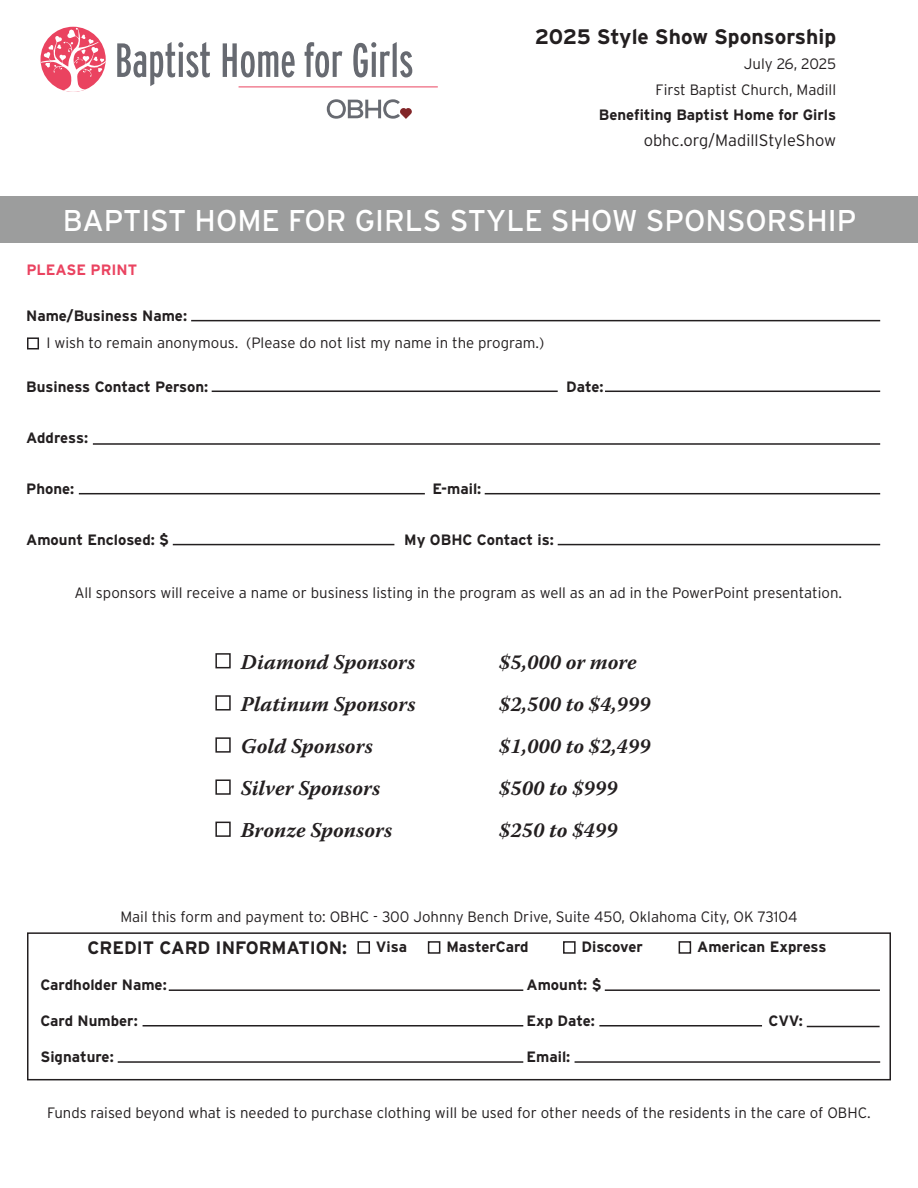
<style>
.page{position:relative;width:918px;height:1188px;background:#fff}
.page>*{position:absolute;margin:0;border:0;box-sizing:border-box;transform-origin:0 0}
.t1{font:30px "Interstate";color:#fff}
.t2{font:italic 700 21px "Warnock Pro";color:#231f20}
.t3{font:700 21px "Interstate";color:#231f20}
.t4{font:700 18px "Interstate";color:#231f20}
.t5{font:300 16.5px "Interstate";color:#231f20}
.t6{font:300 15px "Interstate";color:#231f20}
.t7{font:700 15px "Interstate";color:#231f20}
.t8{font:300 15px "Interstate";letter-spacing:-.02em;color:#231f20}
.t9{font:700 15px "Interstate";color:#ea4360}
</style>
<div class="page">
<hr style="left:191px;top:320px;width:689px;height:1px;background:#231f20">
<div style="left:27px;top:337px;width:12px;height:12px;border:2px solid #231f20"></div>
<hr style="left:212px;top:391px;width:346px;height:1px;background:#231f20">
<hr style="left:605px;top:391px;width:275px;height:1px;background:#231f20">
<hr style="left:79px;top:493px;width:346px;height:1px;background:#231f20">
<hr style="left:485px;top:493px;width:395px;height:1px;background:#231f20">
<hr style="left:173px;top:544px;width:221px;height:1px;background:#231f20">
<div style="left:215px;top:653px;width:16px;height:15px;border:2px solid #231f20"></div>
<div style="left:215px;top:695px;width:16px;height:16px;border:2px solid #231f20"></div>
<div style="left:215px;top:737px;width:16px;height:16px;border:2px solid #231f20"></div>
<div style="left:215px;top:779px;width:16px;height:16px;border:2px solid #231f20"></div>
<div style="left:215px;top:822px;width:16px;height:15px;border:2px solid #231f20"></div>
<div style="left:27px;top:932px;width:864px;height:148px;border:2px solid #231f20"></div>
<div style="left:357px;top:941px;width:13px;height:13px;border:2px solid #231f20"></div>
<div style="left:428px;top:941px;width:12px;height:13px;border:2px solid #231f20"></div>
<div style="left:563px;top:941px;width:13px;height:13px;border:2px solid #231f20"></div>
<div style="left:679px;top:941px;width:12px;height:13px;border:2px solid #231f20"></div>
<hr style="left:143px;top:1025px;width:380px;height:2px;background:#231f20">
<hr style="left:169px;top:989px;width:354px;height:2px;background:#231f20">
<hr style="left:807px;top:1026px;width:73px;height:1px;background:#231f20">
<hr style="left:118px;top:1061px;width:405px;height:2px;background:#231f20">
<hr style="left:575px;top:1061px;width:305px;height:2px;background:#231f20">
<hr style="left:93px;top:443px;width:787px;height:2px;background:#231f20">
<div style="left:0;top:196px;width:918px;height:47px;background:#9c9d9d"></div>
<hr style="left:599px;top:1025px;width:163px;height:2px;background:#231f20">
<hr style="left:605px;top:989px;width:275px;height:2px;background:#231f20">
<hr style="left:558px;top:544px;width:322px;height:1px;background:#231f20">
<svg style="left:327px;top:99px;width:85px;height:20px"></svg>
<svg style="left:117px;top:42px;width:93px;height:44px"></svg>
<svg style="left:223px;top:43px;width:72px;height:34px"></svg>
<svg style="left:305px;top:42px;width:37px;height:35px"></svg>
<svg style="left:353px;top:42px;width:59px;height:35px"></svg>
<hr style="left:239px;top:87px;width:199px;height:1px;background:#ea4360">
<svg style="left:41px;top:27px;width:65px;height:65px"></svg>
<p class="t3" style="left:535px;top:24px;width:303px">2025 Style Show Sponsorship</p>
<p class="t8" style="left:744px;top:55px;width:94px">July 26, 2025</p>
<p class="t6" style="left:656px;top:81px;width:182px">First Baptist Church, Madill</p>
<p class="t7" style="left:599px;top:106px;width:239px">Benefiting Baptist Home for Girls</p>
<p class="t5" style="left:644px;top:130px;width:194px">obhc.org/MadillStyleShow</p>
<p class="t1" style="left:63px;top:203px;width:795px">BAPTIST HOME FOR GIRLS STYLE SHOW SPONSORSHIP</p>
<p class="t9" style="left:26px;top:261px;width:112px">PLEASE PRINT</p>
<p class="t7" style="left:26px;top:308px;width:162px">Name/Business Name:</p>
<p class="t6" style="left:46px;top:335px;width:499px">I wish to remain anonymous. (Please do not list my name in the program.)</p>
<p class="t7" style="left:26px;top:378px;width:184px">Business Contact Person:</p>
<p class="t7" style="left:566px;top:378px;width:39px">Date:</p>
<p class="t7" style="left:26px;top:429px;width:64px">Address:</p>
<p class="t7" style="left:26px;top:480px;width:50px">Phone:</p>
<p class="t7" style="left:433px;top:480px;width:50px">E-mail:</p>
<p class="t7" style="left:26px;top:531px;width:144px">Amount Enclosed: $</p>
<p class="t7" style="left:404px;top:531px;width:151px">My OBHC Contact is:</p>
<p class="t6" style="left:74px;top:584px;width:769px">All sponsors will receive a name or business listing in the program as well as an ad in the PowerPoint presentation.</p>
<p class="t2" style="left:241px;top:649px;width:176px">Diamond Sponsors</p>
<p class="t2" style="left:241px;top:691px;width:176px">Platinum Sponsors</p>
<p class="t2" style="left:241px;top:733px;width:133px">Gold Sponsors</p>
<p class="t2" style="left:241px;top:775px;width:141px">Silver Sponsors</p>
<p class="t2" style="left:241px;top:817px;width:153px">Bronze Sponsors</p>
<p class="t2" style="left:499px;top:649px;width:139px">$5,000 or more</p>
<p class="t2" style="left:499px;top:691px;width:153px">$2,500 to $4,999</p>
<p class="t2" style="left:499px;top:733px;width:153px">$1,000 to $2,499</p>
<p class="t2" style="left:499px;top:775px;width:120px">$500 to $999</p>
<p class="t2" style="left:499px;top:817px;width:120px">$250 to $499</p>
<p class="t6" style="left:120px;top:909px;width:679px">Mail this form and payment to: OBHC - 300 Johnny Bench Drive, Suite 450, Oklahoma City, OK 73104</p>
<p class="t4" style="left:87px;top:938px;width:261px">CREDIT CARD INFORMATION:</p>
<p class="t7" style="left:40px;top:977px;width:128px">Cardholder Name:</p>
<p class="t7" style="left:527px;top:977px;width:77px">Amount: $</p>
<p class="t7" style="left:40px;top:1013px;width:99px">Card Number:</p>
<p class="t7" style="left:526px;top:1013px;width:70px">Exp Date:</p>
<p class="t7" style="left:769px;top:1013px;width:36px">CVV:</p>
<p class="t7" style="left:40px;top:1049px;width:75px">Signature:</p>
<p class="t7" style="left:526px;top:1049px;width:45px">Email:</p>
<p class="t7" style="left:376px;top:938px;width:33px">Visa</p>
<p class="t7" style="left:446px;top:938px;width:84px">MasterCard</p>
<p class="t7" style="left:582px;top:938px;width:63px">Discover</p>
<p class="t7" style="left:697px;top:938px;width:131px">American Express</p>
<p class="t6" style="left:47px;top:1105px;width:825px">Funds raised beyond what is needed to purchase clothing will be used for other needs of the residents in the care of OBHC.</p>
</div>
